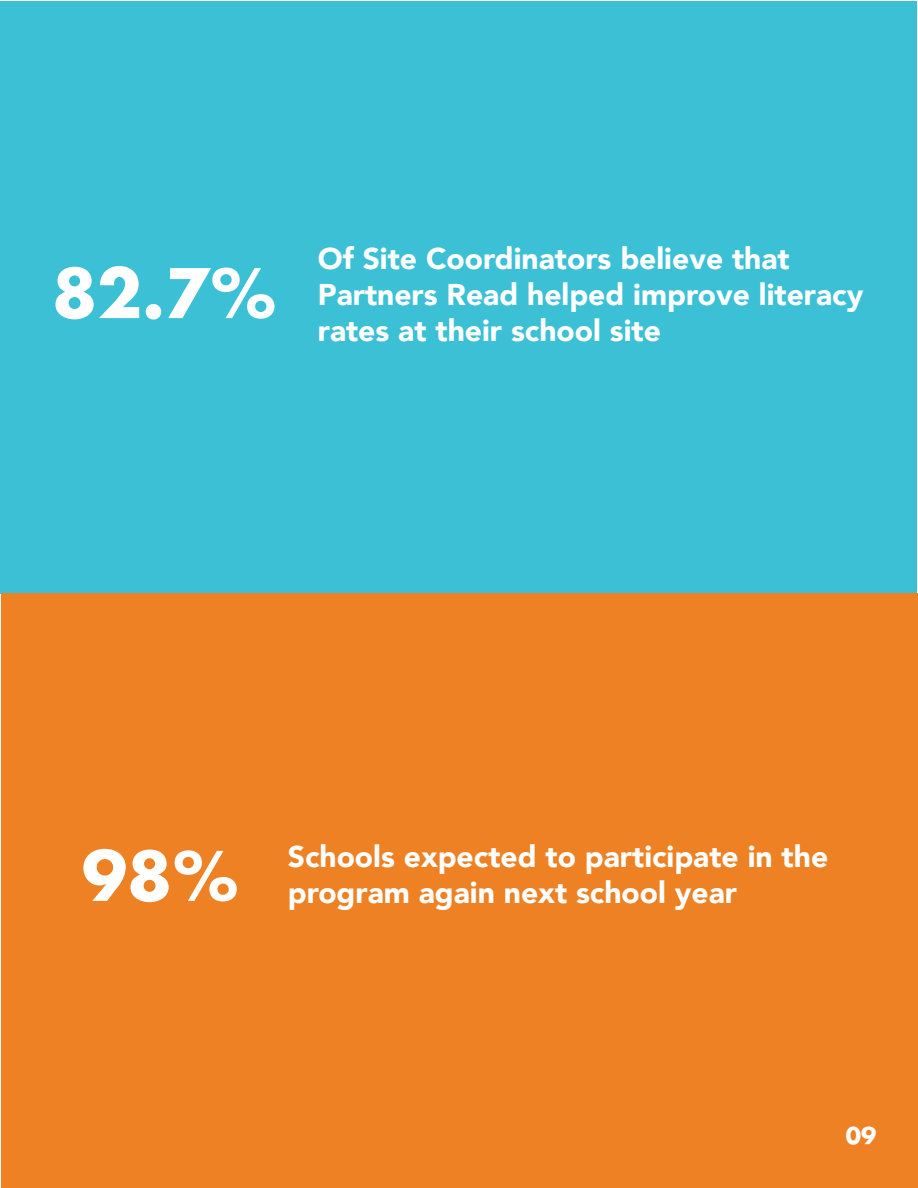
<style>
.page{position:relative;width:918px;height:1188px;background:#fff}
.page>*{position:absolute;margin:0;border:0;box-sizing:border-box;transform-origin:0 0}
.t1{font:800 75px "Function LH";color:#fff}
.t2{font:900 30px/36px "Avenir";color:#fff}
.t3{font:800 25.5px "Function LH";color:#fff}
</style>
<div class="page">
<div style="left:1px;top:1px;width:916px;height:592px;background:#3bc0d6"></div>
<div style="left:2px;top:593px;width:916px;height:595px;background:#ed8123"></div>
<p class="t1" style="left:52px;top:249px;width:226px">82.7%</p>
<p class="t2" style="left:318px;top:240px;width:547px">Of Site Coordinators believe that<br>Partners Read helped improve literacy rates at their school site</p>
<p class="t1" style="left:82px;top:832px;width:159px">98%</p>
<p class="t2" style="left:288px;top:838px;width:542px">Schools expected to participate in the</p>
<p class="t2" style="left:288px;top:874px;width:451px">program again next school year</p>
<p class="t3" style="left:846px;top:1121px;width:32px">09</p>
</div>
